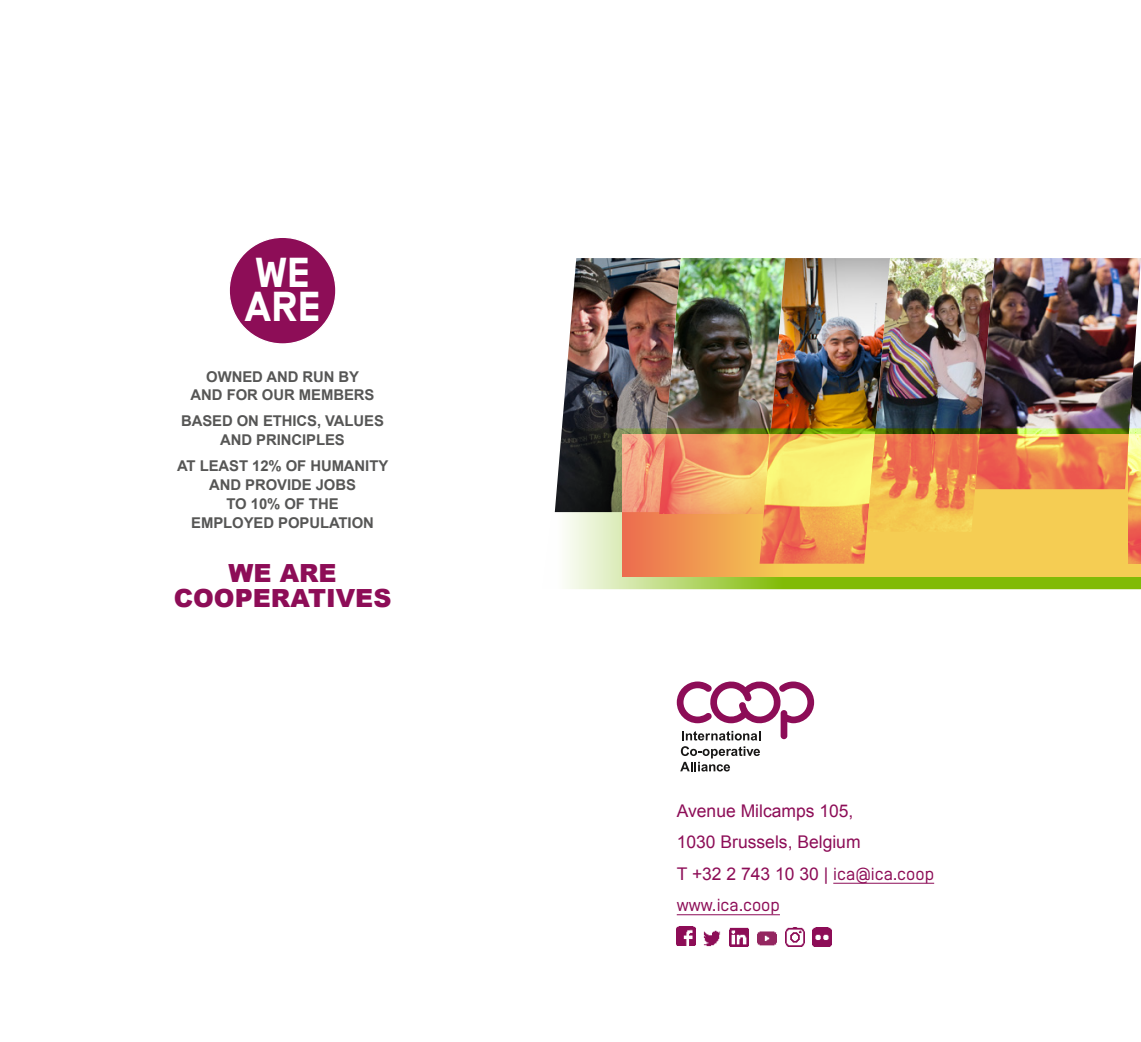
<style>
.page{position:relative;width:1141px;height:1042px;background:#fff}
.page>*{position:absolute;margin:0;border:0;box-sizing:border-box;transform-origin:0 0}
.accroche{font:700 41.82px/33.8px "Simplon BP";color:#fff}
.accroche-2{font:900 25.03px/25.6px "Arial";color:#8d0d57;text-align:center}
.t1{font:17.5px/31.5px "Arial";color:#8d0d57}
.t2{font:17.5px "Simplon BP Regular";color:#8d0d57}
.accroche-3{font:700 14.88px/18.7px "Arial";letter-spacing:-.005em;color:#565655;text-align:center}
.s1{font-family:"Simplon BP Regular"}
</style>
<div class="page">
<hr style="left:833px;top:883px;width:101px;height:1px;background:#8d0d57">
<hr style="left:677px;top:914px;width:103px;height:1px;background:#8d0d57">
<img style="left:677px;top:926px;width:19px;height:19px">
<img style="left:704px;top:930px;width:17px;height:16px">
<img style="left:729px;top:927px;width:20px;height:19px">
<img style="left:757px;top:931px;width:20px;height:15px">
<img style="left:785px;top:927px;width:20px;height:19px">
<img style="left:812px;top:927px;width:20px;height:19px">
<svg style="left:680px;top:746px;width:80px;height:25px"></svg>
<svg style="left:677px;top:681px;width:137px;height:59px"></svg>
<div style="left:229px;top:237px;width:107px;height:107px;background:#8d0d57;border-radius:50%"></div>
<img style="left:562px;top:258px;width:97px;height:170px">
<img style="left:659px;top:258px;width:101px;height:170px">
<img style="left:760px;top:258px;width:107px;height:170px">
<img style="left:867px;top:258px;width:108px;height:170px">
<img style="left:975px;top:258px;width:166px;height:170px">
<svg style="left:554px;top:428px;width:587px;height:161px;background:#869c54"></svg>
<svg style="left:622px;top:434px;width:519px;height:143px;background:#f2ac59"></svg>
<p class="accroche" style="left:245px;top:257px;width:77px">WE<br>ARE</p>
<p class="accroche-3" style="left:191px;top:367px;width:185px">OWNED AND RUN BY<br>AND FOR OUR MEMBERS</p>
<p class="accroche-3" style="left:181px;top:412px;width:205px">BASED ON ETHICS, VALUES<br>AND PRINCIPLES</p>
<p class="accroche-3" style="left:177px;top:457px;width:213px">AT LEAST 12% OF HUMANITY<br>AND PROVIDE JOBS<br>TO 10% OF THE<br>EMPLOYED POPULATION</p>
<p class="accroche-2" style="left:174px;top:559px;width:219px">WE ARE<br>COOPERATIVES</p>
<p class="t1" style="left:677px;top:795px;width:259px">Avenue Milcamps 105,<br>1030 Brussels, Belgium<br>T +32 2 743 10 30 | <span class="s1">ica@ica.coop</span></p>
<p class="t2" style="left:677px;top:895px;width:105px">www.ica.coop</p>
</div>
